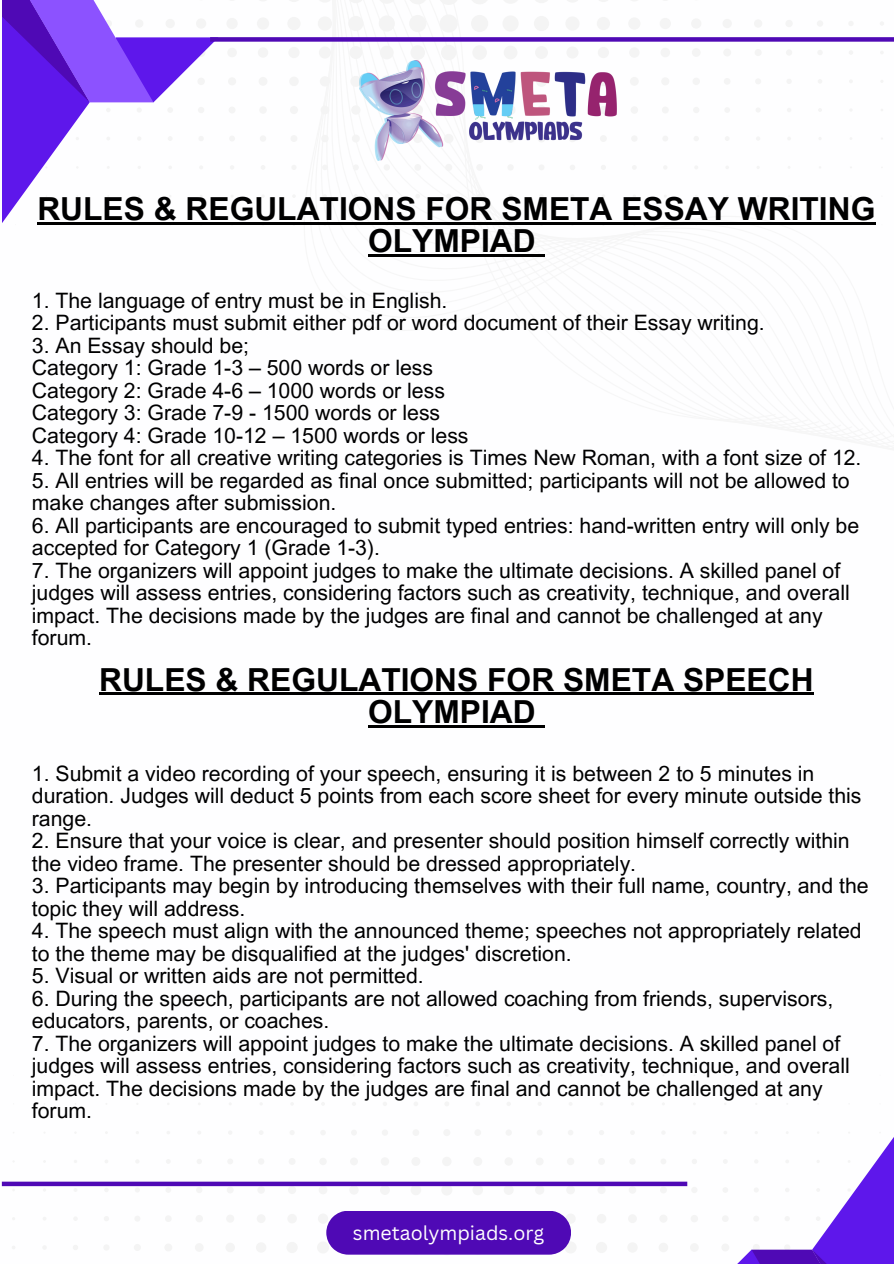
<style>
.page{position:relative;width:894px;height:1264px;background:#fff}
.page>*{position:absolute;margin:0;border:0;box-sizing:border-box;transform-origin:0 0}
.t1{font:700 31.8px/32.7px "Arial MT Pro";color:#000;text-align:center}
.t2{font:21.3px/22.5px "Arial MT Pro";color:#000}
.t3{font:19.5px "Canva Sans";color:#fff}
</style>
<div class="page">
<svg style="left:37px;top:0;width:847px;height:226px"></svg>
<svg style="left:2px;top:0;width:216px;height:223px"></svg>
<svg style="left:1px;top:1074px;width:849px;height:181px"></svg>
<svg style="left:689px;top:1134px;width:204px;height:129px"></svg>
<div style="left:210px;top:37px;width:683px;height:5px;background:#4f09b5"></div>
<div style="left:2px;top:1181px;width:685px;height:5px;background:#4f09b5"></div>
<div style="left:326px;top:1210px;width:245px;height:44px;background:#4f09b5"></div>
<img style="left:360px;top:60px;width:257px;height:100px">
<hr style="left:37px;top:222px;width:838px;height:2px;background:#000">
<hr style="left:368px;top:255px;width:167px;height:2px;background:#000">
<svg style="left:535px;top:255px;width:9px;height:2px"></svg>
<hr style="left:99px;top:692px;width:714px;height:3px;background:#000">
<hr style="left:368px;top:725px;width:167px;height:2px;background:#000">
<svg style="left:535px;top:725px;width:9px;height:2px"></svg>
<p class="t1" style="left:37px;top:196px;width:839px">RULES &amp; REGULATIONS FOR SMETA ESSAY WRITING<br>OLYMPIAD</p>
<p class="t2" style="left:32px;top:291px;width:417px">1. The language of entry must be in English.</p>
<h1 class="t2" style="left:32px;top:314px;width:734px">2. Participants must submit either pdf or word document of their Essay writing.</h1>
<p class="t2" style="left:32px;top:336px;width:219px">3. An Essay should be;</p>
<p class="t2" style="left:32px;top:359px;width:402px">Category 1: Grade 1-3 – 500 words or less</p>
<p class="t2" style="left:32px;top:381px;width:414px">Category 2: Grade 4-6 – 1000 words or less</p>
<p class="t2" style="left:32px;top:404px;width:410px">Category 3: Grade 7-9 - 1500 words or less</p>
<p class="t2" style="left:32px;top:426px;width:438px">Category 4: Grade 10-12 – 1500 words or less</p>
<p class="t2" style="left:32px;top:449px;width:830px">4. The font for all creative writing categories is Times New Roman, with a font size of 12.</p>
<p class="t2" style="left:32px;top:471px;width:819px">5. All entries will be regarded as final once submitted; participants will not be allowed to make changes after submission.</p>
<p class="t2" style="left:32px;top:516px;width:828px">6. All participants are encouraged to submit typed entries: hand-written entry will only be accepted for Category 1 (Grade 1-3).</p>
<p class="t2" style="left:32px;top:561px;width:819px">7. The organizers will appoint judges to make the ultimate decisions. A skilled panel of judges will assess entries, considering factors such as creativity, technique, and overall impact. The decisions made by the judges are final and cannot be challenged at any forum.</p>
<p class="t1" style="left:99px;top:667px;width:715px">RULES &amp; REGULATIONS FOR SMETA SPEECH<br>OLYMPIAD</p>
<p class="t2" style="left:32px;top:764px;width:831px">1. Submit a video recording of your speech, ensuring it is between 2 to 5 minutes in duration. Judges will deduct 5 points from each score sheet for every minute outside this range.</p>
<h1 class="t2" style="left:32px;top:832px;width:819px">2. Ensure that your voice is clear, and presenter should position himself correctly within the video frame. The presenter should be dressed appropriately.</h1>
<p class="t2" style="left:32px;top:877px;width:838px">3. Participants may begin by introducing themselves with their full name, country, and the topic they will address.</p>
<p class="t2" style="left:32px;top:922px;width:831px">4. The speech must align with the announced theme; speeches not appropriately related to the theme may be disqualified at the judges' discretion.</p>
<p class="t2" style="left:32px;top:967px;width:393px">5. Visual or written aids are not permitted.</p>
<p class="t2" style="left:32px;top:989px;width:802px">6. During the speech, participants are not allowed coaching from friends, supervisors, educators, parents, or coaches.</p>
<p class="t2" style="left:32px;top:1034px;width:819px">7. The organizers will appoint judges to make the ultimate decisions. A skilled panel of judges will assess entries, considering factors such as creativity, technique, and overall impact. The decisions made by the judges are final and cannot be challenged at any forum.</p>
<p class="t3" style="left:353px;top:1219px;width:193px">smetaolympiads.org</p>
</div>
